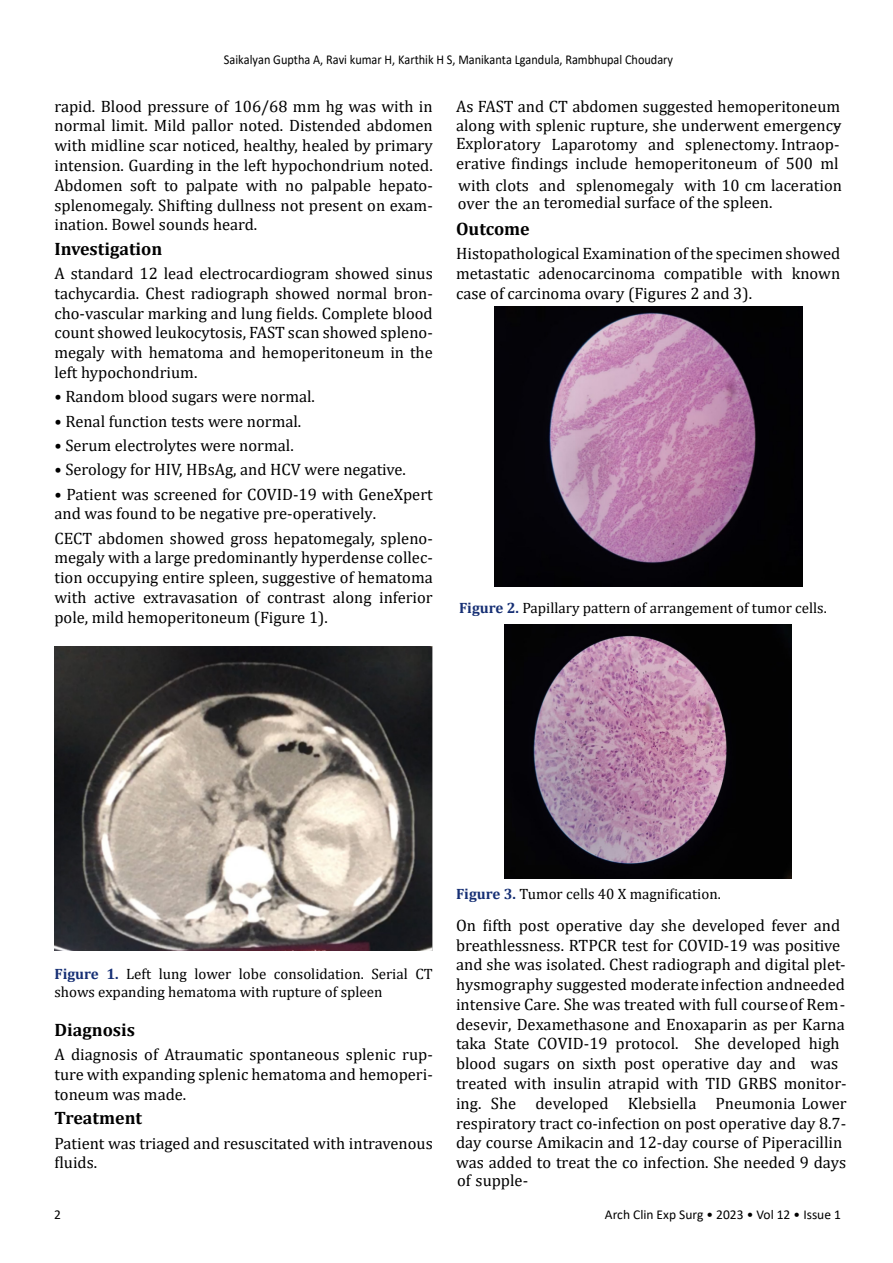
<style>
.page{position:relative;width:893px;height:1263px;background:#fff}
.page>*{position:absolute;margin:0;border:0;box-sizing:border-box;transform-origin:0 0}
.t1{font:700 18px "Cambria";color:#000}
.t2{font:16.5px/19.8px "Cambria";color:#000;text-align:justify}
.t3{font:15px/18px "Cambria";color:#000}
.t4{font:13.5px "Calibri";color:#000;scale:.91 1}
.t5{font:13.5px "Calibri";color:#000}
.s1{font-weight:700;color:#162f74}
</style>
<div class="page">
<img style="left:55px;top:646px;width:377px;height:304px">
<img style="left:494px;top:307px;width:308px;height:280px">
<img style="left:505px;top:625px;width:287px;height:253px">
<p class="t4" style="left:224px;top:50px;width:495px">Saikalyan Guptha A, Ravi kumar H, Karthik H S, Manikanta Lgandula, Rambhupal Choudary</p>
<p class="t2" style="left:54px;top:96px;width:380px">rapid. Blood pressure of 106/68 mm hg was with in normal limit. Mild pallor noted. Distended abdomen with midline scar noticed, healthy, healed by primary intension. Guarding in the left hypochondrium noted.<br>Abdomen soft to palpate with no palpable hepato&shy;splenomegaly. Shifting dullness not present on exam&shy;ination. Bowel sounds heard.</p>
<p class="t1" style="left:54px;top:236px;width:109px">Investigation</p>
<p class="t2" style="left:54px;top:263px;width:380px">A standard 12 lead electrocardiogram showed sinus tachycardia. Chest radiograph showed normal bron&shy;cho-vascular marking and lung fields. Complete blood count showed leukocytosis, FAST scan showed spleno&shy;megaly with hematoma and hemoperitoneum in the left hypochondrium.</p>
<p class="t2" style="left:54px;top:387px;width:262px">• Random blood sugars were normal.</p>
<p class="t2" style="left:54px;top:411px;width:248px">• Renal function tests were normal.</p>
<p class="t2" style="left:54px;top:435px;width:241px">• Serum electrolytes were normal.</p>
<p class="t2" style="left:54px;top:460px;width:353px">• Serology for HIV, HBsAg, and HCV were negative.</p>
<p class="t2" style="left:54px;top:484px;width:380px">• Patient was screened for COVID-19 with GeneXpert and was found to be negative pre-operatively.</p>
<p class="t2" style="left:54px;top:528px;width:380px">CECT abdomen showed gross hepatomegaly, spleno&shy;megaly with a large predominantly hyperdense collec&shy;tion occupying entire spleen, suggestive of hematoma with active extravasation of contrast along inferior pole, mild hemoperitoneum (Figure 1).</p>
<p class="t2" style="left:456px;top:96px;width:386px;text-align:right">As FAST and CT abdomen suggested hemoperitoneum -</p>
<p class="t2" style="left:456px;top:116px;width:387px;line-height:18.8px">along with splenic rupture, she underwent emergency Exploratory Laparotomy and splenectomy. Intraop&shy;erative findings include hemoperitoneum of 500 ml</p>
<p class="t2" style="left:458px;top:175px;width:385px">with clots and splenomegaly with 10 cm laceration</p>
<p class="t2" style="left:458px;top:193px;width:316px">over the an teromedial surface of the spleen.</p>
<p class="t1" style="left:456px;top:216px;width:75px">Outcome</p>
<p class="t2" style="left:456px;top:244px;width:386px">Histopathological Examination of the specimen showed metastatic adenocarcinoma compatible with known case of carcinoma ovary (Figures 2 and 3).</p>
<p class="t3" style="left:459px;top:598px;width:369px"><span class="s1">Figure 2.</span> Papillary pattern of arrangement of tumor cells.</p>
<p class="t3" style="left:54px;top:965px;width:380px"><span class="s1">Figure 1.</span> Left lung lower lobe consolidation. Serial CT shows expanding hematoma with rupture of spleen</p>
<p class="t1" style="left:54px;top:1017px;width:82px">Diagnosis</p>
<p class="t2" style="left:54px;top:1045px;width:380px">A diagnosis of Atraumatic spontaneous splenic rup&shy;ture with expanding splenic hematoma and hemoperi&shy;toneum was made.</p>
<p class="t1" style="left:54px;top:1105px;width:89px">Treatment</p>
<p class="t2" style="left:54px;top:1133px;width:380px">Patient was triaged and resuscitated with intravenous fluids.</p>
<p class="t3" style="left:456px;top:885px;width:266px"><span class="s1">Figure 3.</span> Tumor cells 40 X magnification.</p>
<p class="t2" style="left:456px;top:915px;width:391px;text-align:left">On fifth post operative day she developed fever and breathlessness. RTPCR test for COVID-19 was positive and she was isolated. Chest radiograph and digital plet-</p>
<p class="t2" style="left:456px;top:994px;width:391px">intensive Care. She was treated with full course of Rem-</p>
<p class="t2" style="left:456px;top:974px;width:390px">hysmography suggested moderateinfection and needed</p>
<p class="t2" style="left:456px;top:1014px;width:392px;text-align:left">desevir, Dexamethasone and Enoxaparin as per Karna taka State COVID-19 protocol. She developed high blood sugars on sixth post operative day and was treated with insulin atrapid with TID GRBS monitor-</p>
<p class="t2" style="left:456px;top:1113px;width:392px;text-align:left">respiratory tract co-infection on post operative day 8.7- day course Amikacin and 12-day course of Piperacillin was added to treat the co infection. She needed 9 days</p>
<p class="t2" style="left:457px;top:1170px;width:73px">of supple-</p>
<p class="t2" style="left:456px;top:1093px;width:392px">ing. She developed Klebsiella Pneumonia Lower</p>
<p class="t5" style="left:54px;top:1205px;width:8px">2</p>
<p class="t5" style="left:605px;top:1205px;width:238px">Arch Clin Exp Surg • 2023 • Vol 12 • Issue 1</p>
</div>
